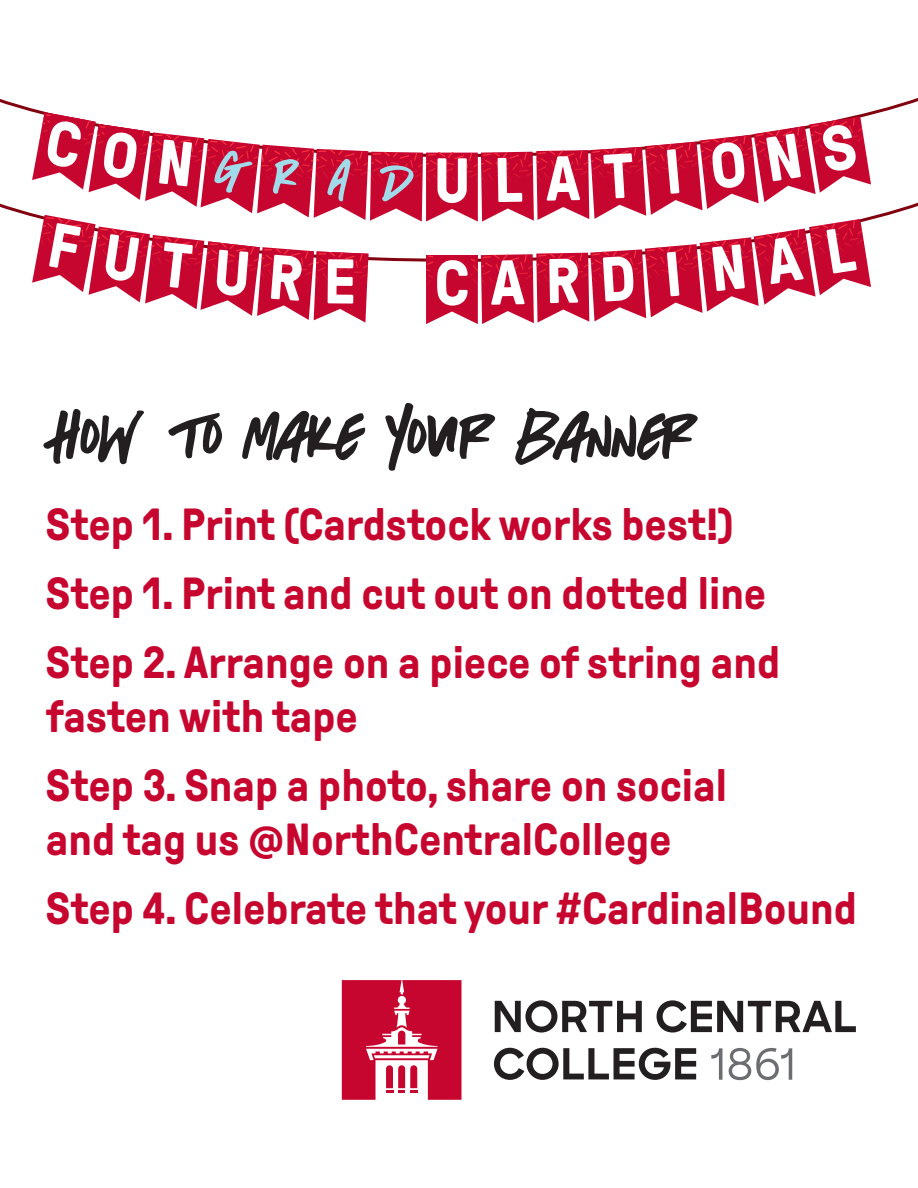
<style>
.page{position:relative;width:918px;height:1188px;background:#fff}
.page>*{position:absolute;margin:0;border:0;box-sizing:border-box;transform-origin:0 0}
.t1{font:84px "Newport";color:#231f20}
.t2{font:700 63px "GT Pressura Pro";color:#fff}
.t3{font:63px "Newport";color:#a1dbe9}
.t4{font:700 45px/54px "GT Pressura Pro";color:#c7062f}
</style>
<div class="page">
<svg style="left:495px;top:1000px;width:147px;height:33px"></svg>
<svg style="left:657px;top:1000px;width:199px;height:33px"></svg>
<svg style="left:494px;top:1048px;width:202px;height:32px"></svg>
<svg style="left:711px;top:1048px;width:11px;height:32px"></svg>
<svg style="left:729px;top:1048px;width:63px;height:32px"></svg>
<svg style="left:342px;top:980px;width:120px;height:120px"></svg>
<svg style="left:0;top:98px;width:918px;height:17px"></svg>
<svg style="left:0;top:202px;width:918px;height:18px"></svg>
<svg style="left:32px;top:112px;width:839px;height:212px"></svg>
<p class="t3" style="left:329px;top:143px;width:21px">A</p>
<p class="t2" style="left:433px;top:147px;width:39px">U</p>
<p class="t2" style="left:323px;top:248px;width:35px">E</p>
<p class="t2" style="left:434px;top:249px;width:37px">C</p>
<p class="t1" style="left:46px;top:386px;width:651px">How to make your Banner</p>
<p class="t4" style="left:46px;top:498px;width:690px">Step 1. Print (Cardstock works best!)</p>
<p class="t4" style="left:46px;top:567px;width:722px">Step 1. Print and cut out on dotted line</p>
<p class="t4" style="left:46px;top:636px;width:736px">Step 2. Arrange on a piece of string and fasten with tape</p>
<p class="t4" style="left:46px;top:759px;width:683px">Step 3. Snap a photo, share on social and tag us @NorthCentralCollege</p>
<p class="t4" style="left:46px;top:882px;width:812px">Step 4. Celebrate that your #CardinalBound</p>
</div>
